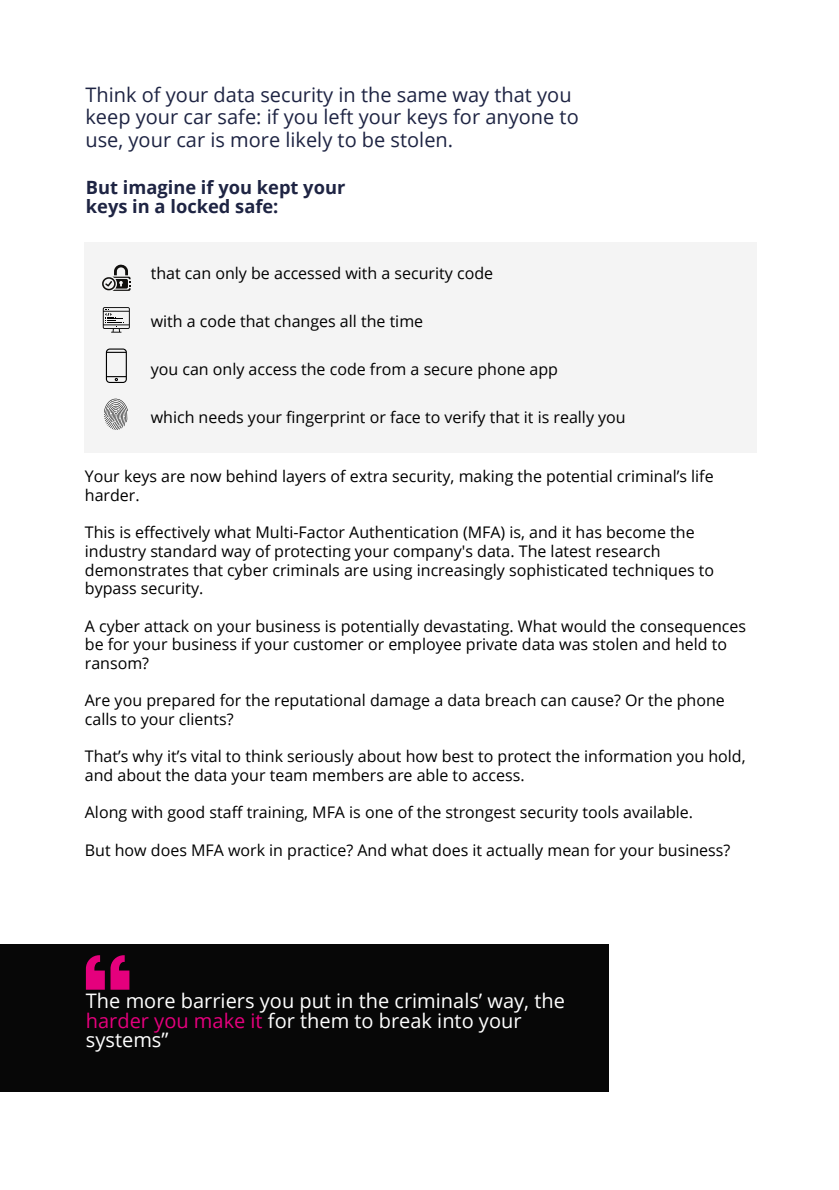
<style>
.page{position:relative;width:839px;height:1190px;background:#fff}
.page>*{position:absolute;margin:0;border:0;box-sizing:border-box;transform-origin:0 0}
.t1{font:20px/22.4px "Open Sans";color:#1e2443}
.t2{font:20px/19.4px "Open Sans";color:#fff}
.t3{font:700 18.2px/19.4px "Open Sans";color:#1e2443}
.t4{font:16px/18.6px "Open Sans";color:#000}
.s1{color:#e5007d}
</style>
<div class="page">
<div style="left:85px;top:242px;width:671px;height:210px;background:#f4f4f4"></div>
<div style="left:0;top:943px;width:608px;height:148px;background:#070707"></div>
<svg style="left:86px;top:955px;width:43px;height:34px"></svg>
<svg style="left:102px;top:264px;width:28px;height:27px"></svg>
<svg style="left:106px;top:348px;width:21px;height:35px"></svg>
<svg style="left:104px;top:398px;width:24px;height:32px"></svg>
<svg style="left:103px;top:307px;width:27px;height:25px"></svg>
<p class="t1" style="left:85px;top:83px;width:494px">Think of your data security in the same way that you keep your car safe: if you left your keys for anyone to use, your car is more likely to be stolen.</p>
<p class="t3" style="left:86px;top:177px;width:261px">But imagine if you kept your keys in a locked safe:</p>
<p class="t4" style="left:151px;top:263px;width:343px">that can only be accessed with a security code</p>
<p class="t4" style="left:151px;top:311px;width:274px">with a code that changes all the time</p>
<p class="t4" style="left:151px;top:359px;width:408px">you can only access the code from a secure phone app</p>
<p class="t4" style="left:151px;top:407px;width:476px">which needs your fingerprint or face to verify that it is really you</p>
<p class="t4" style="left:85px;top:467px;width:630px">Your keys are now behind layers of extra security, making the potential criminal’s life harder.</p>
<p class="t4" style="left:85px;top:523px;width:630px">This is effectively what Multi-Factor Authentication (MFA) is, and it has become the industry standard way of protecting your company's data. The latest research demonstrates that cyber criminals are using increasingly sophisticated techniques to bypass security.</p>
<p class="t4" style="left:85px;top:616px;width:662px">A cyber attack on your business is potentially devastating. What would the consequences be for your business if your customer or employee private data was stolen and held to ransom?</p>
<p class="t4" style="left:85px;top:690px;width:641px">Are you prepared for the reputational damage a data breach can cause? Or the phone calls to your clients?</p>
<p class="t4" style="left:85px;top:746px;width:662px">That’s why it’s vital to think seriously about how best to protect the information you hold, and about the data your team members are able to access.</p>
<p class="t4" style="left:85px;top:802px;width:609px">Along with good staff training, MFA is one of the strongest security tools available.</p>
<p class="t4" style="left:85px;top:840px;width:646px">But how does MFA work in practice? And what does it actually mean for your business?</p>
<p class="t2" style="left:86px;top:990px;width:480px">The more barriers you put in the criminals’ way, the <span class="s1">harder you make it</span> for them to break into your systems”</p>
</div>
